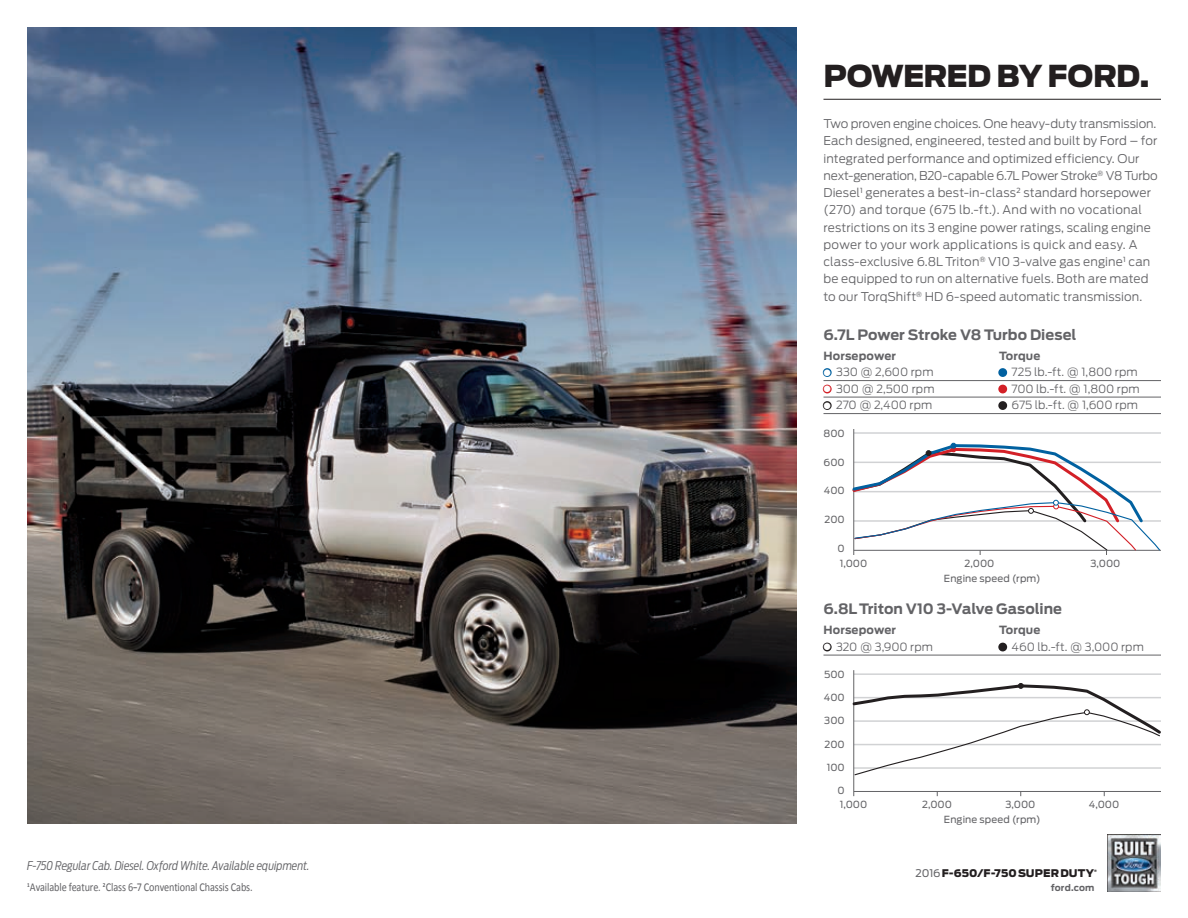
<style>
.page{position:relative;width:1188px;height:918px;background:#fff}
.page>*{position:absolute;margin:0;border:0;box-sizing:border-box;transform-origin:0 0}
.t1{font:900 30px "Ford Antenna";letter-spacing:-.03em;color:#231f20}
.t2{font:700 14.25px "Ford Antenna";letter-spacing:-.005em;color:#636366}
.t3{font:300 12px/17.2px "Ford Antenna";letter-spacing:.005em;color:#636366}
.t4{font:italic 300 12px "Ford Antenna Cond";color:#636366}
.t5{font:12px "Calibri";letter-spacing:-.01em;color:#636366;scale:.85 1}
.t6{font:300 11.25px "Ford Antenna";color:#636366}
.t7{font:700 11.25px "Ford Antenna";letter-spacing:.015em;color:#636366}
.t8{font:900 10.5px "Ford Antenna";letter-spacing:.005em;color:#231f20}
.t9{font:9.75px "Ford Antenna";letter-spacing:-.005em;color:#636366}
.t10{font:9.75px "Ford Antenna";letter-spacing:.015em;color:#636366}
.t11{font:700 9px "Ford Antenna";letter-spacing:.02em;color:#636366}
.t12{font:900 3.45px "Ford Antenna";color:#231f20}
.s1{font-family:"Mathematical Pi Six";font-weight:400;font-size:9px;color:#fff}
.s2{font-family:"Mathematical Pi Six";font-weight:400;font-size:9px;color:#0161a0}
.s3{font-family:"Mathematical Pi Six";font-weight:400;font-size:9px;color:#d32027}
.s4{font-family:"Mathematical Pi Six";font-weight:400;font-size:9px;color:#231f20}
.s5{font-weight:400;color:#636366}
</style>
<div class="page">
<img style="left:27px;top:27px;width:769px;height:797px">
<img style="left:1107px;top:834px;width:54px;height:57px">
<hr style="left:824px;top:655px;width:337px;height:1px;background:#636366">
<div style="left:823px;top:643px;width:9px;height:8px;border:2px solid #231f20;border-radius:50%"></div>
<div style="left:998px;top:643px;width:9px;height:8px;border:2px solid #231f20;border-radius:50%"></div>
<hr style="left:824px;top:380px;width:337px;height:1px;background:#636366">
<hr style="left:824px;top:397px;width:337px;height:1px;background:#636366">
<hr style="left:824px;top:413px;width:337px;height:1px;background:#636366">
<div style="left:823px;top:368px;width:9px;height:9px;border:2px solid #0161a0;border-radius:50%"></div>
<div style="left:998px;top:368px;width:9px;height:9px;border:2px solid #0161a0;border-radius:50%"></div>
<div style="left:823px;top:385px;width:9px;height:8px;border:2px solid #d32027;border-radius:50%"></div>
<div style="left:998px;top:385px;width:9px;height:8px;border:2px solid #d32027;border-radius:50%"></div>
<div style="left:823px;top:401px;width:9px;height:9px;border:2px solid #231f20;border-radius:50%"></div>
<div style="left:998px;top:401px;width:9px;height:9px;border:2px solid #231f20;border-radius:50%"></div>
<hr style="left:854px;top:432px;width:307px;height:2px;background:#d1d2d4">
<hr style="left:853px;top:429px;width:1px;height:126px;background:#636366">
<svg style="left:852px;top:443px;width:309px;height:112px"></svg>
<hr style="left:854px;top:791px;width:307px;height:1px;background:#636366">
<hr style="left:854px;top:673px;width:307px;height:2px;background:#d1d2d4">
<hr style="left:853px;top:670px;width:1px;height:126px;background:#636366">
<svg style="left:852px;top:683px;width:309px;height:93px"></svg>
<hr style="left:824px;top:99px;width:337px;height:1px;background:#231f20">
<p class="t4" style="left:27px;top:855px;width:284px">F-750 Regular Cab. Diesel. Oxford White. Available equipment.</p>
<p class="t5" style="left:27px;top:879px;width:267px"><sup>1</sup>Available feature. <sup>2</sup>Class 6–7 Conventional Chassis Cabs.</p>
<h1 class="t1" style="left:824px;top:48px;width:327px">POWERED BY FORD.</h1>
<p class="t3" style="left:823px;top:114px;width:336px">Two proven engine choices. One heavy-duty transmission.<br>Each designed, engineered, tested and built by Ford – for integrated performance and optimized efficiency. Our next-generation, B20-capable 6.7L Power Stroke<sup>®</sup> V8 Turbo Diesel<sup>1</sup> generates a best-in-class<sup>2</sup> standard horsepower (270) and torque (675 lb.-ft.). And with no vocational restrictions on its 3 engine power ratings, scaling engine power to your work applications is quick and easy. A class-exclusive 6.8L Triton<sup>®</sup> V10 3-valve gas engine<sup>1</sup> can be equipped to run on alternative fuels. Both are mated to our TorqShift<sup>®</sup> HD 6-speed automatic transmission.</p>
<p class="t2" style="left:824px;top:322px;width:255px">6.7L Power Stroke V8 Turbo Diesel</p>
<p class="t7" style="left:824px;top:346px;width:74px">Horsepower</p>
<p class="t7" style="left:999px;top:346px;width:43px">Torque</p>
<p class="t6" style="left:824px;top:363px;width:112px"><span class="s1">d</span> 330 @ 2,600 rpm</p>
<p class="t6" style="left:999px;top:363px;width:140px"><span class="s2">d</span> 725 lb.-ft. @ 1,800 rpm</p>
<p class="t6" style="left:824px;top:379px;width:113px"><span class="s1">d</span> 300 @ 2,500 rpm</p>
<p class="t6" style="left:999px;top:379px;width:142px"><span class="s3">d</span> 700 lb.-ft. @ 1,800 rpm</p>
<p class="t6" style="left:824px;top:396px;width:110px"><span class="s1">d</span> 270 @ 2,400 rpm</p>
<p class="t6" style="left:999px;top:396px;width:140px"><span class="s4">d</span> 675 lb.-ft. @ 1,600 rpm</p>
<p class="t9" style="left:824px;top:425px;width:23px">800</p>
<p class="t9" style="left:824px;top:454px;width:23px">600</p>
<p class="t9" style="left:824px;top:482px;width:23px">400</p>
<p class="t9" style="left:825px;top:511px;width:22px">200</p>
<p class="t9" style="left:838px;top:540px;width:9px">0</p>
<p class="t9" style="left:840px;top:555px;width:29px">1,000</p>
<p class="t9" style="left:965px;top:555px;width:31px">2,000</p>
<p class="t9" style="left:1090px;top:555px;width:32px">3,000</p>
<p class="t10" style="left:944px;top:570px;width:98px">Engine speed (rpm)</p>
<p class="t2" style="left:824px;top:596px;width:240px">6.8L Triton V10 3-Valve Gasoline</p>
<p class="t7" style="left:824px;top:620px;width:74px">Horsepower</p>
<p class="t7" style="left:999px;top:620px;width:43px">Torque</p>
<p class="t6" style="left:824px;top:637px;width:111px"><span class="s1">d</span> 320 @ 3,900 rpm</p>
<p class="t6" style="left:999px;top:637px;width:146px"><span class="s4">d</span> 460 lb.-ft. @ 3,000 rpm</p>
<p class="t9" style="left:824px;top:666px;width:22px">500</p>
<p class="t9" style="left:824px;top:689px;width:23px">400</p>
<p class="t9" style="left:824px;top:713px;width:22px">300</p>
<p class="t9" style="left:825px;top:736px;width:22px">200</p>
<p class="t9" style="left:827px;top:759px;width:20px">100</p>
<p class="t9" style="left:838px;top:782px;width:9px">0</p>
<p class="t9" style="left:840px;top:797px;width:29px">1,000</p>
<p class="t9" style="left:922px;top:797px;width:31px">2,000</p>
<p class="t9" style="left:1005px;top:797px;width:32px">3,000</p>
<p class="t9" style="left:1089px;top:797px;width:32px">4,000</p>
<p class="t10" style="left:944px;top:811px;width:98px">Engine speed (rpm)</p>
<p class="t8" style="left:916px;top:863px;width:180px"><span class="s5">2016</span>F-650/F-750 SUPER DUTY</p>
<p class="t12" style="left:1094px;top:867px;width:4px">®</p>
<p class="t11" style="left:1051px;top:880px;width:45px">ford.com</p>
</div>
